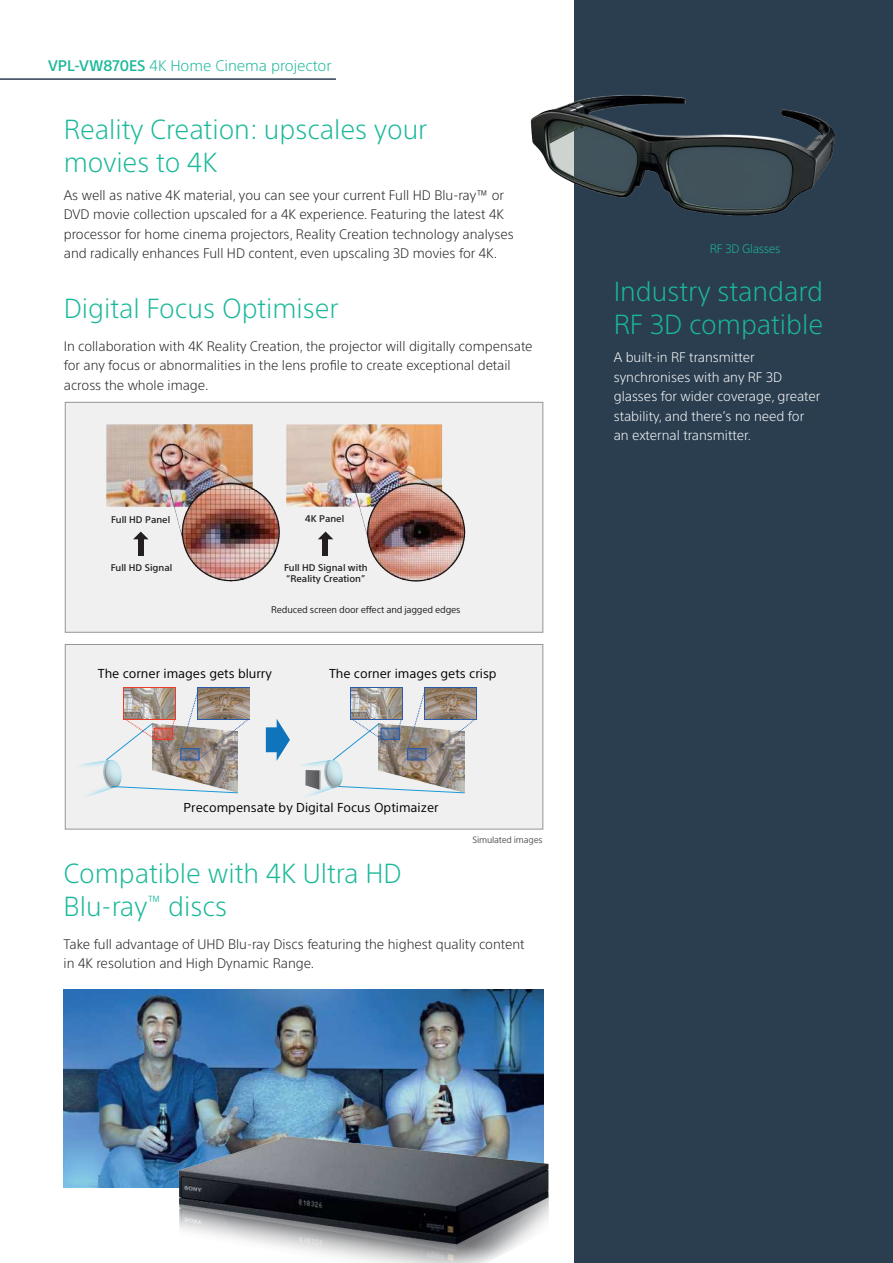
<style>
.page{position:relative;width:893px;height:1263px;background:#fff}
.page>*{position:absolute;margin:0;border:0;box-sizing:border-box;transform-origin:0 0}
.t1{font:300 27px/33px "SST Std";color:#1ab89a}
.t2{font:300 15px "SST Std";color:#1ab89a}
.t3{font:300 13.5px/19.5px "SST Std";color:#231f20}
.t4{font:300 13.5px/19.5px "SST Std";color:#fff}
.t5{font:12.6px "SST";color:#030303}
.t6{font:300 12px "SST Std";letter-spacing:-.02em;color:#1ab89a}
.t7{font:500 9.45px/11.2px "SST Std";color:#231f20}
.t8{font:9.45px "SST Std";letter-spacing:-.02em;color:#231f20}
.t9{font:9px "SST Std";letter-spacing:-.02em;color:#57585a}
.s1{font-weight:500}
</style>
<div class="page">
<div style="left:574px;top:0;width:319px;height:1263px;background:#2b3e50"></div>
<img style="left:530px;top:94px;width:305px;height:122px">
<hr style="left:0;top:78px;width:336px;height:2px;background:#2b3e50">
<img style="left:64px;top:990px;width:479px;height:197px">
<img style="left:162px;top:1041px;width:387px;height:222px">
<div style="left:65px;top:402px;width:478px;height:231px;background:#f0f0f0;border:1px solid #939598"></div>
<div style="left:65px;top:644px;width:478px;height:185px;background:#f0f0f0;border:1px solid #939598"></div>
<img style="left:106px;top:424px;width:360px;height:158px">
<svg style="left:318px;top:531px;width:15px;height:8px"></svg>
<div style="left:323px;top:537px;width:5px;height:19px;background:#231f20"></div>
<svg style="left:133px;top:531px;width:16px;height:8px"></svg>
<div style="left:138px;top:537px;width:5px;height:19px;background:#231f20"></div>
<div style="left:198px;top:687px;width:52px;height:32px;background:#2a5caa"></div>
<div style="left:123px;top:687px;width:53px;height:32px;background:#ef3c2a"></div>
<div style="left:350px;top:687px;width:53px;height:32px;background:#2a5caa"></div>
<div style="left:424px;top:687px;width:53px;height:32px;background:#2a5caa"></div>
<img style="left:301px;top:759px;width:42px;height:38px">
<img style="left:379px;top:724px;width:86px;height:62px">
<svg style="left:338px;top:786px;width:127px;height:7px"></svg>
<svg style="left:383px;top:731px;width:14px;height:6px"></svg>
<div style="left:381px;top:728px;width:19px;height:12px;border:1px solid #2a5caa"></div>
<div style="left:381px;top:729px;width:18px;height:10px;border:1px solid #2a5caa"></div>
<div style="left:407px;top:748px;width:19px;height:12px;border:1px solid #2a5caa"></div>
<svg style="left:333px;top:718px;width:49px;height:42px"></svg>
<svg style="left:399px;top:718px;width:3px;height:11px"></svg>
<svg style="left:408px;top:693px;width:68px;height:67px"></svg>
<div style="left:266px;top:727px;width:14px;height:25px;background:#1074bc"></div>
<svg style="left:277px;top:719px;width:13px;height:41px"></svg>
<img style="left:425px;top:688px;width:51px;height:30px">
<img style="left:351px;top:688px;width:51px;height:30px">
<img style="left:80px;top:760px;width:42px;height:37px">
<img style="left:152px;top:724px;width:86px;height:62px">
<svg style="left:112px;top:786px;width:126px;height:7px"></svg>
<svg style="left:157px;top:731px;width:13px;height:6px"></svg>
<div style="left:154px;top:728px;width:19px;height:12px;border:1px solid #ef3c2a"></div>
<div style="left:155px;top:729px;width:17px;height:10px;border:1px solid #ef3c2a"></div>
<svg style="left:106px;top:718px;width:49px;height:42px"></svg>
<svg style="left:172px;top:718px;width:3px;height:11px"></svg>
<svg style="left:181px;top:688px;width:69px;height:72px"></svg>
<img style="left:199px;top:688px;width:50px;height:30px">
<img style="left:124px;top:688px;width:51px;height:30px">
<svg style="left:305px;top:770px;width:16px;height:20px"></svg>
<p class="t2" style="left:48px;top:56px;width:285px"><span class="s1">VPL-VW870ES</span> 4K Home Cinema projector</p>
<h1 class="t1" style="left:64px;top:112px;width:365px">Reality Creation: upscales your movies to 4K</h1>
<p class="t3" style="left:64px;top:185px;width:451px">As well as native 4K material, you can see your current Full HD Blu-ray™ or DVD movie collection upscaled for a 4K experience. Featuring the latest 4K processor for home cinema projectors, Reality Creation technology analyses and radically enhances Full HD content, even upscaling 3D movies for 4K.</p>
<h1 class="t1" style="left:64px;top:292px;width:276px">Digital Focus Optimiser</h1>
<p class="t3" style="left:64px;top:336px;width:470px">In collaboration with 4K Reality Creation, the projector will digitally compensate for any focus or abnormalities in the lens profile to create exceptional detail across the whole image.</p>
<p class="t7" style="left:111px;top:514px;width:61px">Full HD Panel</p>
<p class="t7" style="left:305px;top:513px;width:40px">4K Panel</p>
<p class="t7" style="left:111px;top:562px;width:63px">Full HD Signal</p>
<p class="t7" style="left:284px;top:562px;width:85px">Full HD Signal with “Reality Creation”</p>
<p class="t8" style="left:271px;top:604px;width:191px">Reduced screen door effect and jagged edges</p>
<p class="t5" style="left:98px;top:666px;width:176px">The corner images gets blurry</p>
<p class="t5" style="left:329px;top:666px;width:169px">The corner images gets crisp</p>
<p class="t5" style="left:184px;top:800px;width:257px">Precompensate by Digital Focus Optimaizer</p>
<p class="t9" style="left:473px;top:835px;width:72px">Simulated images</p>
<h1 class="t1" style="left:64px;top:857px;width:340px">Compatible with 4K Ultra HD<br>Blu-ray<sup>™</sup> discs</h1>
<p class="t3" style="left:64px;top:934px;width:463px">Take full advantage of UHD Blu-ray Discs featuring the highest quality content in 4K resolution and High Dynamic Range.</p>
<p class="t6" style="left:710px;top:242px;width:72px">RF 3D Glasses</p>
<h1 class="t1" style="left:614px;top:275px;width:211px">Industry standard<br>RF 3D compatible</h1>
<p class="t4" style="left:614px;top:348px;width:208px">A built-in RF transmitter synchronises with any RF 3D glasses for wider coverage, greater stability, and there’s no need for an external transmitter.</p>
</div>
